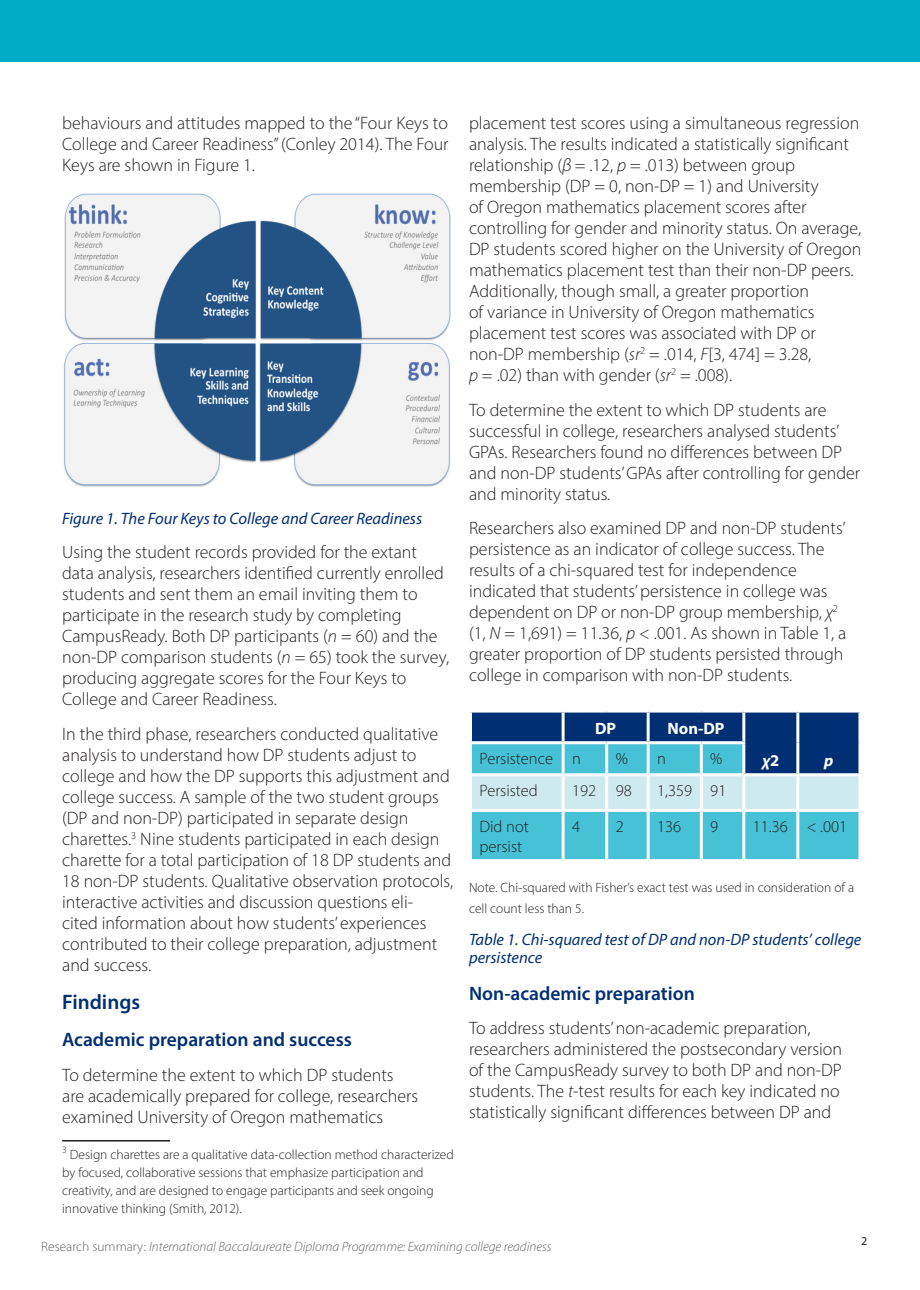
<style>
.page{position:relative;width:920px;height:1290px;background:#fff}
.page>*{position:absolute;margin:0;border:0;box-sizing:border-box;transform-origin:0 0}
.Heading_1_-_dark_blu{font:600 21px "Myriad Pro";color:#002f73}
.Body_subheading{font:600 19.5px "Myriad Pro";color:#002f73}
.Main_body{font:300 18px/21px "Myriad Pro";color:#231f20}
.t1{font:italic 16.5px/18px "Myriad Pro";color:#002f73}
.Cell{font:300 16.5px/19.8px "Myriad Pro";color:#231f20}
.Cell_heading{font:700 16.5px "Myriad Pro";color:#fff}
.Cell_heading-2{font:italic 700 16.5px "Myriad Pro";color:#fff}
.Footnote{font:300 13.5px/18px "Myriad Pro";color:#231f20}
.t2{font:italic 300 13.5px "Myriad Pro";color:#636366}
.Note_under_figure{font:300 13.5px/21px "Myriad Pro";color:#231f20}
.t3{font:12px "Myriad Pro";color:#231f20}
.s1{font-style:italic}
.s2{font-style:normal}
</style>
<div class="page">
<div style="left:0;top:0;width:920px;height:62px;background:#00acc8"></div>
<img style="left:63px;top:193px;width:388px;height:294px">
<hr style="left:62px;top:1140px;width:108px;height:1px;background:#231f20">
<svg style="left:472px;top:712px;width:386px;height:147px;background:#54a2c0"></svg>
<hr style="left:562px;top:712px;width:3px;height:29px;background:#fff">
<hr style="left:647px;top:712px;width:3px;height:29px;background:#fff">
<hr style="left:742px;top:712px;width:3px;height:29px;background:#fff">
<hr style="left:796px;top:712px;width:3px;height:31px;background:#fff">
<hr style="left:796px;top:743px;width:3px;height:30px;background:#fff">
<hr style="left:469px;top:741px;width:94px;height:3px;background:#fff">
<hr style="left:563px;top:741px;width:44px;height:3px;background:#fff">
<hr style="left:562px;top:744px;width:3px;height:29px;background:#fff">
<hr style="left:607px;top:741px;width:41px;height:3px;background:#fff">
<hr style="left:605px;top:744px;width:3px;height:29px;background:#fff">
<hr style="left:648px;top:741px;width:53px;height:3px;background:#fff">
<hr style="left:647px;top:744px;width:3px;height:29px;background:#fff">
<hr style="left:701px;top:741px;width:44px;height:3px;background:#fff">
<hr style="left:700px;top:744px;width:3px;height:29px;background:#fff">
<hr style="left:742px;top:744px;width:3px;height:29px;background:#fff">
<hr style="left:469px;top:773px;width:94px;height:3px;background:#fff">
<hr style="left:563px;top:773px;width:44px;height:3px;background:#fff">
<hr style="left:562px;top:776px;width:3px;height:33px;background:#fff">
<hr style="left:607px;top:773px;width:41px;height:3px;background:#fff">
<hr style="left:605px;top:776px;width:3px;height:33px;background:#fff">
<hr style="left:648px;top:773px;width:53px;height:3px;background:#fff">
<hr style="left:647px;top:776px;width:3px;height:33px;background:#fff">
<hr style="left:701px;top:773px;width:43px;height:3px;background:#fff">
<hr style="left:700px;top:776px;width:3px;height:33px;background:#fff">
<hr style="left:744px;top:773px;width:54px;height:3px;background:#fff">
<hr style="left:742px;top:776px;width:3px;height:33px;background:#fff">
<hr style="left:798px;top:773px;width:63px;height:3px;background:#fff">
<hr style="left:796px;top:776px;width:3px;height:33px;background:#fff">
<hr style="left:469px;top:809px;width:94px;height:3px;background:#fff">
<hr style="left:563px;top:809px;width:44px;height:3px;background:#fff">
<hr style="left:562px;top:812px;width:3px;height:47px;background:#fff">
<hr style="left:607px;top:809px;width:41px;height:3px;background:#fff">
<hr style="left:605px;top:812px;width:3px;height:47px;background:#fff">
<hr style="left:648px;top:809px;width:53px;height:3px;background:#fff">
<hr style="left:647px;top:812px;width:3px;height:47px;background:#fff">
<hr style="left:701px;top:809px;width:43px;height:3px;background:#fff">
<hr style="left:700px;top:812px;width:3px;height:47px;background:#fff">
<hr style="left:744px;top:809px;width:54px;height:3px;background:#fff">
<hr style="left:742px;top:812px;width:3px;height:47px;background:#fff">
<hr style="left:798px;top:809px;width:63px;height:3px;background:#fff">
<hr style="left:796px;top:812px;width:3px;height:47px;background:#fff">
<p class="Main_body" style="left:62px;top:112px;width:388px;text-align:justify">behaviours and attitudes mapped to the “Four Keys to College and Career Readiness” (Conley 2014). The Four Keys are shown in Figure 1.</p>
<p class="t1" style="left:62px;top:509px;width:362px">Figure 1. The Four Keys to College and Career Readiness</p>
<p class="Main_body" style="left:62px;top:541px;width:388px">Using the student records provided for the extant data analysis, researchers identified currently enrolled students and sent them an email inviting them to participate in the research study by completing CampusReady. Both DP participants (<span class="s1">n</span> = 60) and the non-DP comparison students (<span class="s1">n</span> = 65) took the survey, producing aggregate scores for the Four Keys to College and Career Readiness.</p>
<p class="Main_body" style="left:62px;top:723px;width:392px">In the third phase, researchers conducted qualitative analysis to understand how DP students adjust to college and how the DP supports this adjustment and college success. A sample of the two student groups (DP and non-DP) participated in separate design charettes.<sup>3</sup> Nine students participated in each design charette for a total participation of 18 DP students and 18 non-DP students. Qualitative observation protocols, interactive activities and discussion questions eli&shy;cited information about how students’ experiences contributed to their college preparation, adjustment and success.</p>
<p class="Heading_1_-_dark_blu" style="left:62px;top:989px;width:79px">Findings</p>
<p class="Body_subheading" style="left:62px;top:1027px;width:291px">Academic preparation and success</p>
<p class="Main_body" style="left:62px;top:1064px;width:358px">To determine the extent to which DP students are academically prepared for college, researchers examined University of Oregon mathematics</p>
<p class="Footnote" style="left:62px;top:1145px;width:393px"><sup>3</sup> Design charettes are a qualitative data-collection method characterized by focused, collaborative sessions that emphasize participation and creativity, and are designed to engage participants and seek ongoing innovative thinking (Smith, 2012).</p>
<p class="Main_body" style="left:469px;top:112px;width:394px">placement test scores using a simultaneous regression analysis. The results indicated a statistically significant relationship (<span class="s1">β</span> = .12, <span class="s1">p</span> = .013) between group membership (DP = 0, non-DP = 1) and University<br>of Oregon mathematics placement scores after controlling for gender and minority status. On average, DP students scored higher on the University of Oregon mathematics placement test than their non-DP peers.<br>Additionally, though small, a greater proportion<br>of variance in University of Oregon mathematics placement test scores was associated with DP or non-DP membership (<span class="s1">sr</span><sup>2</sup> = .014, <span class="s1">F</span>[3, 474] = 3.28,<br><span class="s1">p</span> = .02) than with gender (<span class="s1">sr</span><sup>2</sup> = .008).</p>
<p class="Main_body" style="left:469px;top:399px;width:393px">To determine the extent to which DP students are successful in college, researchers analysed students’ GPAs. Researchers found no differences between DP and non-DP students’ GPAs after controlling for gender and minority status.</p>
<p class="Main_body" style="left:469px;top:517px;width:379px">Researchers also examined DP and non-DP students’ persistence as an indicator of college success. The results of a chi-squared test for independence indicated that students’ persistence in college was dependent on DP or non-DP group membership, <span class="s1">χ</span><sup>2 </sup>(1, <span class="s1">N</span> = 1,691) = 11.36, <span class="s1">p</span> &lt; .001. As shown in Table 1, a greater proportion of DP students persisted through college in comparison with non-DP students.</p>
<p class="Cell_heading" style="left:595px;top:717px;width:23px">DP</p>
<p class="Cell_heading" style="left:667px;top:717px;width:58px">Non-DP</p>
<p class="Cell" style="left:479px;top:748px;width:75px">Persistence</p>
<p class="Cell" style="left:572px;top:748px;width:10px">n</p>
<p class="Cell" style="left:616px;top:748px;width:14px">%</p>
<p class="Cell" style="left:657px;top:748px;width:10px">n</p>
<p class="Cell" style="left:710px;top:748px;width:14px">%</p>
<p class="Cell_heading-2" style="left:762px;top:749px;width:18px">χ<span class="s2">2</span></p>
<p class="Cell_heading-2" style="left:824px;top:749px;width:11px">p</p>
<p class="Cell" style="left:479px;top:780px;width:60px">Persisted</p>
<p class="Cell" style="left:572px;top:780px;width:26px">192</p>
<p class="Cell" style="left:616px;top:780px;width:18px">98</p>
<p class="Cell" style="left:657px;top:780px;width:37px">1,359</p>
<p class="Cell" style="left:710px;top:780px;width:18px">91</p>
<p class="Cell" style="left:479px;top:816px;width:51px">Did not persist</p>
<p class="Cell" style="left:572px;top:816px;width:10px">4</p>
<p class="Cell" style="left:616px;top:816px;width:10px">2</p>
<p class="Cell" style="left:657px;top:816px;width:26px">136</p>
<p class="Cell" style="left:710px;top:816px;width:10px">9</p>
<p class="Cell" style="left:753px;top:816px;width:37px">11.36</p>
<p class="Cell" style="left:807px;top:816px;width:42px">&lt; .001</p>
<p class="Note_under_figure" style="left:469px;top:877px;width:387px">Note. Chi-squared with Fisher’s exact test was used in consideration of a cell count less than 5.</p>
<p class="t1" style="left:469px;top:930px;width:394px">Table 1. Chi-squared test of DP and non-DP students’ college persistence</p>
<p class="Body_subheading" style="left:469px;top:980px;width:227px">Non-academic preparation</p>
<p class="Main_body" style="left:469px;top:1017px;width:375px">To address students’ non-academic preparation, researchers administered the postsecondary version of the CampusReady survey to both DP and non-DP students. The <span class="s1">t</span>-test results for each key indicated no statistically significant differences between DP and</p>
<p class="t2" style="left:41px;top:1238px;width:512px"><span class="s2">Research summary:</span> International Baccalaureate Diploma Programme: Examining college readiness</p>
<p class="t3" style="left:861px;top:1233px;width:8px">2</p>
</div>
